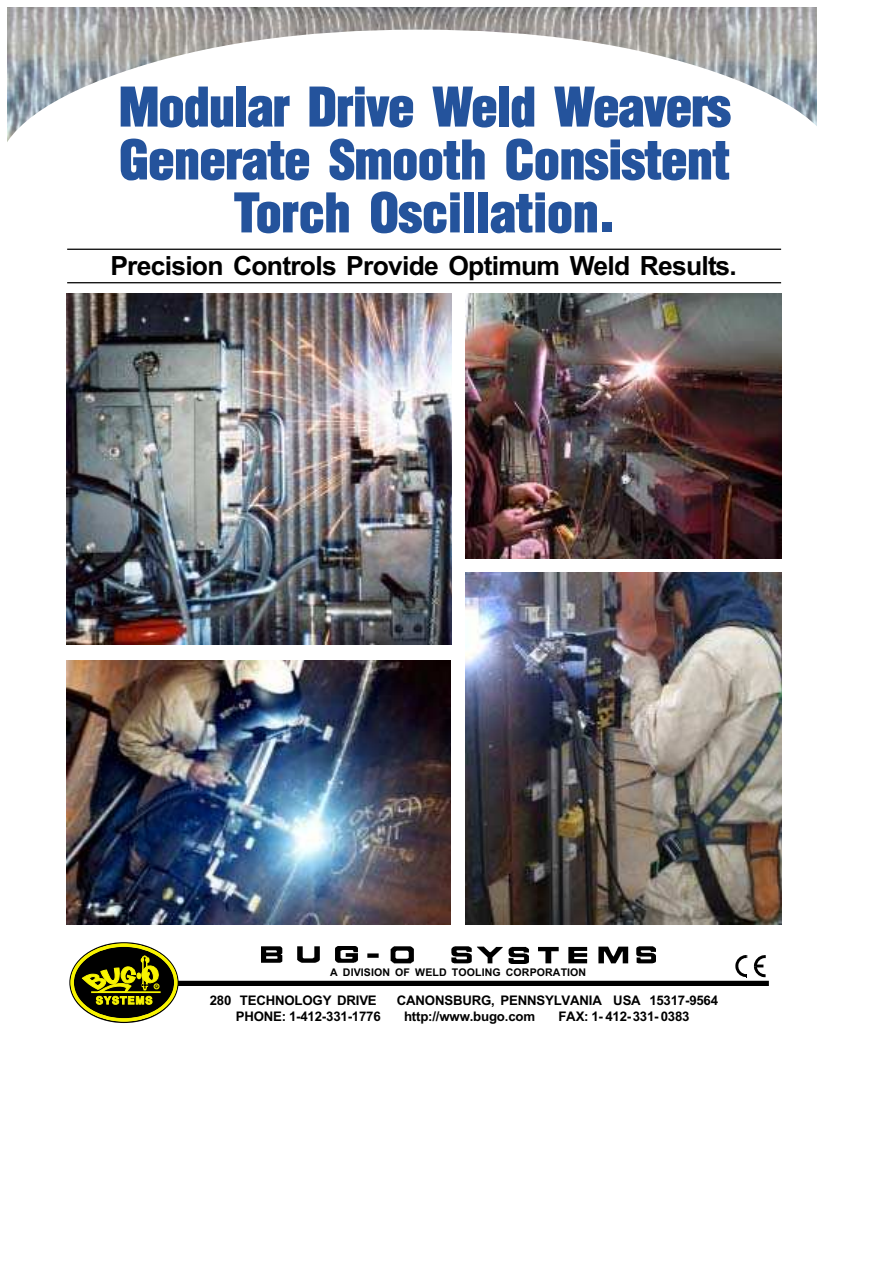
<style>
.page{position:relative;width:893px;height:1263px;background:#fff}
.page>*{position:absolute;margin:0;border:0;box-sizing:border-box;transform-origin:0 0}
.t1{font:52.95px/52.9px "TT22411 O00";letter-spacing:-.02em;color:#24539c;text-align:center}
.t2{font:700 26.4px "Arial";letter-spacing:-.03em;color:#000}
.t3{font:700 13.2px "Arial";letter-spacing:-.015em;color:#000}
.t4{font:700 10.65px "Arial";letter-spacing:.01em;color:#000}
</style>
<div class="page">
<img style="left:412px;top:8px;width:405px;height:22px">
<img style="left:8px;top:8px;width:404px;height:22px">
<svg style="left:8px;top:30px;width:809px;height:297px"></svg>
<img style="left:261px;top:947px;width:394px;height:17px">
<svg style="left:735px;top:955px;width:12px;height:22px"></svg>
<svg style="left:754px;top:955px;width:12px;height:22px"></svg>
<div style="left:175px;top:981px;width:594px;height:5px;background:#000"></div>
<div style="left:69px;top:942px;width:110px;height:81px;border:2px solid #000;border-radius:50%"></div>
<svg style="left:72px;top:945px;width:104px;height:75px;background:#2e2d00"></svg>
<div style="left:70px;top:943px;width:107px;height:78px;border:3px solid #f8f400;border-radius:50%"></div>
<hr style="left:91px;top:991px;width:70px;height:2px;background:#f8f400">
<svg style="left:82px;top:955px;width:78px;height:54px;background:#5b5900"></svg>
<img style="left:466px;top:294px;width:315px;height:264px">
<img style="left:67px;top:660px;width:384px;height:264px">
<img style="left:67px;top:294px;width:384px;height:351px">
<img style="left:466px;top:573px;width:315px;height:351px">
<hr style="left:67px;top:249px;width:714px;height:1px;background:#000">
<hr style="left:67px;top:282px;width:714px;height:1px;background:#000">
<h1 class="t1" style="left:118px;top:82px;width:614px">Modular Drive Weld Weavers<br>Generate Smooth Consistent<br>Torch Oscillation.</h1>
<h2 class="t2" style="left:110px;top:256px;width:628px">Precision Controls Provide Optimum Weld Results.</h2>
<p class="t4" style="left:330px;top:969px;width:258px">A DIVISION OF WELD TOOLING CORPORATION</p>
<p class="t3" style="left:210px;top:995px;width:168px">280 TECHNOLOGY DRIVE</p>
<p class="t3" style="left:397px;top:995px;width:323px">CANONSBURG, PENNSYLVANIA USA 15317-9564</p>
<p class="t3" style="left:236px;top:1011px;width:146px">PHONE: 1-412-331-1776</p>
<p class="t3" style="left:404px;top:1011px;width:133px">http://www.bugo.com</p>
<p class="t3" style="left:558px;top:1011px;width:133px">FAX: 1- 412-331- 0383</p>
</div>
